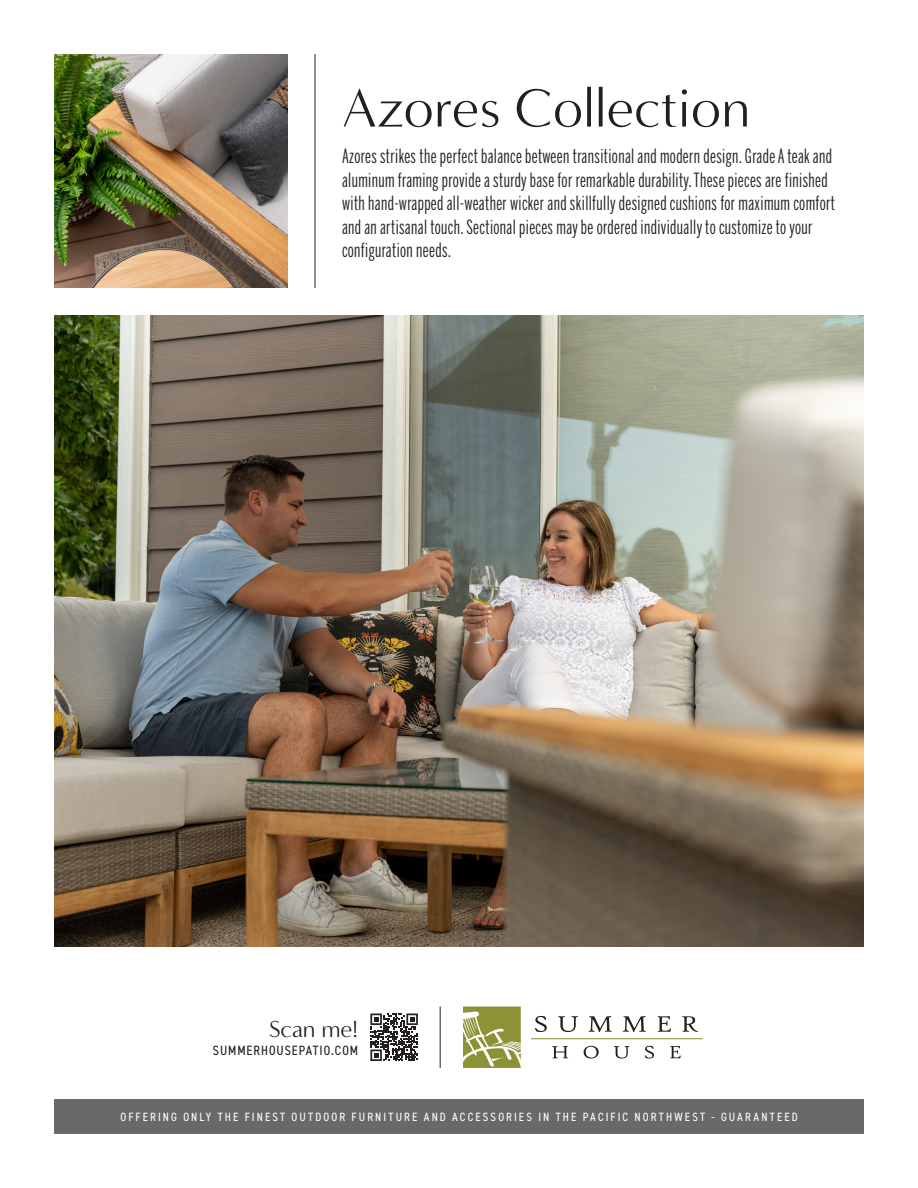
<style>
.page{position:relative;width:918px;height:1188px;background:#fff}
.page>*{position:absolute;margin:0;border:0;box-sizing:border-box;transform-origin:0 0}
.t1{font:55.5px "Minerva Modern";color:#231f20}
.t2{font:24px "Minerva Modern";letter-spacing:-.005em;color:#231f20}
.t3{font:19.5px/23.4px "Benton Sans Extra Compressed";letter-spacing:.02em;color:#231f20}
.t4{font:condensed 13.5px "DIN2014";letter-spacing:.07em;color:#231f20}
.t5{font:condensed 12px "DIN2014";letter-spacing:.175em;color:#fff}
</style>
<div class="page">
<img style="left:54px;top:54px;width:234px;height:234px">
<hr style="left:315px;top:54px;width:1px;height:234px;background:#231f20">
<img style="left:55px;top:315px;width:809px;height:632px">
<div style="left:54px;top:1099px;width:810px;height:35px;background:#69696c"></div>
<svg style="left:463px;top:1007px;width:58px;height:61px;background:#a4a85f"></svg>
<svg style="left:535px;top:1016px;width:12px;height:16px"></svg>
<svg style="left:558px;top:1016px;width:20px;height:16px"></svg>
<svg style="left:589px;top:1016px;width:23px;height:16px"></svg>
<svg style="left:623px;top:1016px;width:23px;height:16px"></svg>
<svg style="left:658px;top:1016px;width:13px;height:16px"></svg>
<svg style="left:682px;top:1016px;width:16px;height:16px"></svg>
<svg style="left:552px;top:1046px;width:16px;height:12px"></svg>
<svg style="left:584px;top:1046px;width:15px;height:13px"></svg>
<svg style="left:614px;top:1046px;width:16px;height:13px"></svg>
<svg style="left:645px;top:1046px;width:9px;height:13px"></svg>
<svg style="left:670px;top:1046px;width:11px;height:12px"></svg>
<hr style="left:531px;top:1038px;width:172px;height:1px;background:#8d9236">
<svg style="left:370px;top:1014px;width:48px;height:47px"></svg>
<hr style="left:440px;top:1007px;width:1px;height:61px;background:#231f20">
<p class="t1" style="left:342px;top:76px;width:410px">Azores Collection</p>
<p class="t3" style="left:342px;top:144px;width:495px">Azores strikes the perfect balance between transitional and modern design. Grade A teak and aluminum framing provide a sturdy base for remarkable durability. These pieces are finished with hand-wrapped all-weather wicker and skillfully designed cushions for maximum comfort and an artisanal touch. Sectional pieces may be ordered individually to customize to your configuration needs.</p>
<p class="t2" style="left:269px;top:1016px;width:91px">Scan me!</p>
<p class="t4" style="left:213px;top:1041px;width:147px">SUMMERHOUSEPATIO.COM</p>
<p class="t5" style="left:120px;top:1109px;width:679px">OFFERING ONLY THE FINEST OUTDOOR FURNITURE AND ACCESSORIES IN THE PACIFIC NORTHWEST - GUARANTEED</p>
</div>
